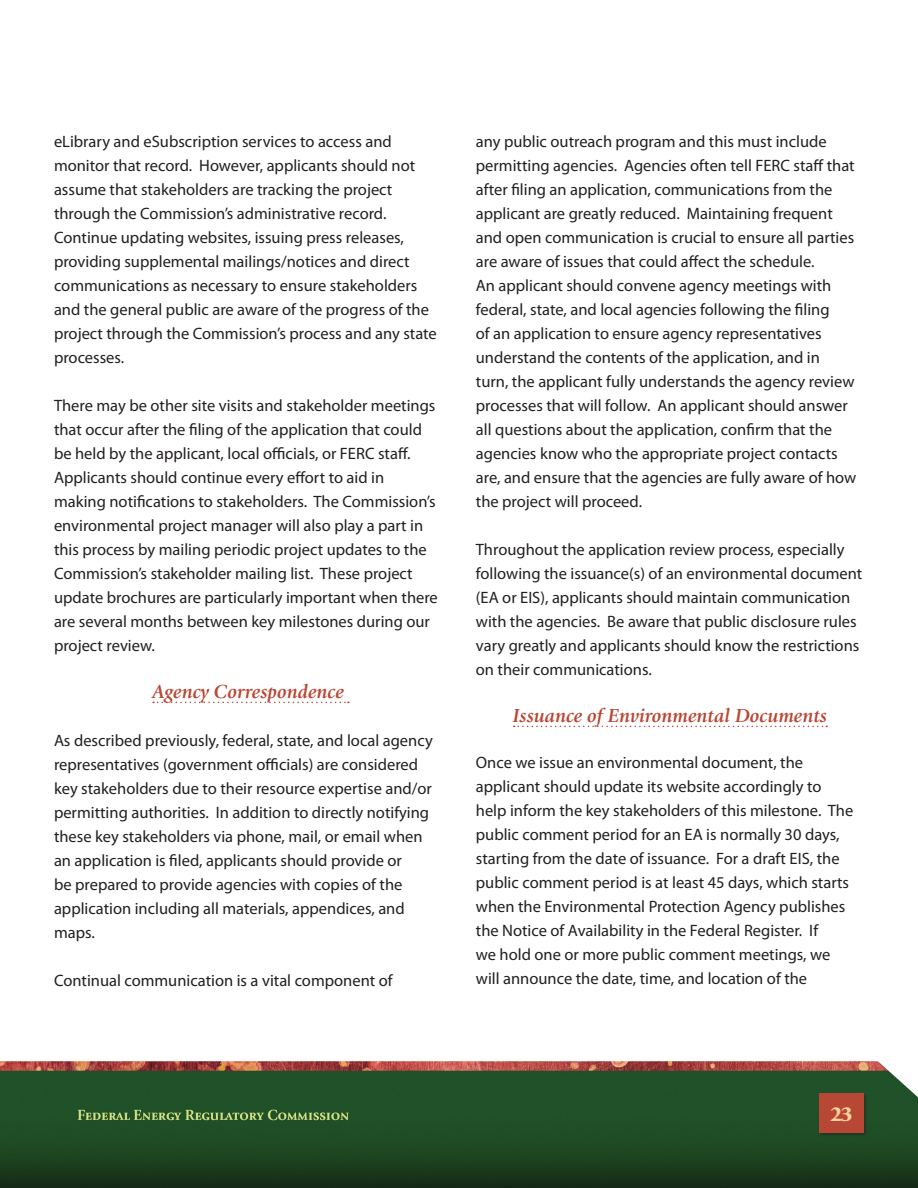
<style>
.page{position:relative;width:918px;height:1188px;background:#fff}
.page>*{position:absolute;margin:0;border:0;box-sizing:border-box;transform-origin:0 0}
.t1{font:21px "Giovanni Blk ITC";color:#f6d39c}
.subhead_3{font:italic 700 19.5px "Giovanni ITC";color:#b94735}
.t2{font:16.5px/24px "Myriad Pro";color:#231f20}
</style>
<div class="page">
<img style="left:0;top:1061px;width:918px;height:127px">
<div style="left:819px;top:1093px;width:48px;height:44px;background:#203e24"></div>
<div style="left:819px;top:1094px;width:45px;height:39px;background:#b94735"></div>
<svg style="left:153px;top:702px;width:196px;height:1px"></svg>
<svg style="left:514px;top:726px;width:313px;height:1px"></svg>
<svg style="left:875px;top:1061px;width:43px;height:36px"></svg>
<p class="t2" style="left:54px;top:130px;width:384px">eLibrary and eSubscription services to access and monitor that record. However, applicants should not assume that stakeholders are tracking the project through the Commission’s administrative record.<br>Continue updating websites, issuing press releases, providing supplemental mailings/notices and direct communications as necessary to ensure stakeholders and the general public are aware of the progress of the project through the Commission’s process and any state processes.</p>
<p class="t2" style="left:54px;top:394px;width:385px">There may be other site visits and stakeholder meetings that occur after the filing of the application that could be held by the applicant, local officials, or FERC staff.<br>Applicants should continue every effort to aid in making notifications to stakeholders. The Commission’s environmental project manager will also play a part in this process by mailing periodic project updates to the Commission’s stakeholder mailing list. These project update brochures are particularly important when there are several months between key milestones during our project review.</p>
<p class="subhead_3" style="left:152px;top:680px;width:193px">Agency Correspondence</p>
<p class="t2" style="left:54px;top:728px;width:380px">As described previously, federal, state, and local agency representatives (government officials) are considered key stakeholders due to their resource expertise and/or permitting authorities. In addition to directly notifying these key stakeholders via phone, mail, or email when an application is filed, applicants should provide or<br>be prepared to provide agencies with copies of the application including all materials, appendices, and maps.</p>
<p class="t2" style="left:54px;top:968px;width:340px">Continual communication is a vital component of</p>
<p class="t2" style="left:476px;top:130px;width:382px">any public outreach program and this must include permitting agencies. Agencies often tell FERC staff that after filing an application, communications from the applicant are greatly reduced. Maintaining frequent and open communication is crucial to ensure all parties are aware of issues that could affect the schedule.<br>An applicant should convene agency meetings with federal, state, and local agencies following the filing<br>of an application to ensure agency representatives understand the contents of the application, and in turn, the applicant fully understands the agency review processes that will follow. An applicant should answer all questions about the application, confirm that the agencies know who the appropriate project contacts are, and ensure that the agencies are fully aware of how the project will proceed.</p>
<p class="t2" style="left:476px;top:538px;width:388px">Throughout the application review process, especially following the issuance(s) of an environmental document (EA or EIS), applicants should maintain communication with the agencies. Be aware that public disclosure rules vary greatly and applicants should know the restrictions on their communications.</p>
<p class="subhead_3" style="left:513px;top:704px;width:316px">Issuance of Environmental Documents</p>
<p class="t2" style="left:476px;top:751px;width:379px">Once we issue an environmental document, the applicant should update its website accordingly to help inform the key stakeholders of this milestone. The public comment period for an EA is normally 30 days, starting from the date of issuance. For a draft EIS, the public comment period is at least 45 days, which starts when the Environmental Protection Agency publishes the Notice of Availability in the Federal Register. If<br>we hold one or more public comment meetings, we will announce the date, time, and location of the</p>
<p class="t1" style="left:830px;top:1102px;width:24px">23</p>
</div>
